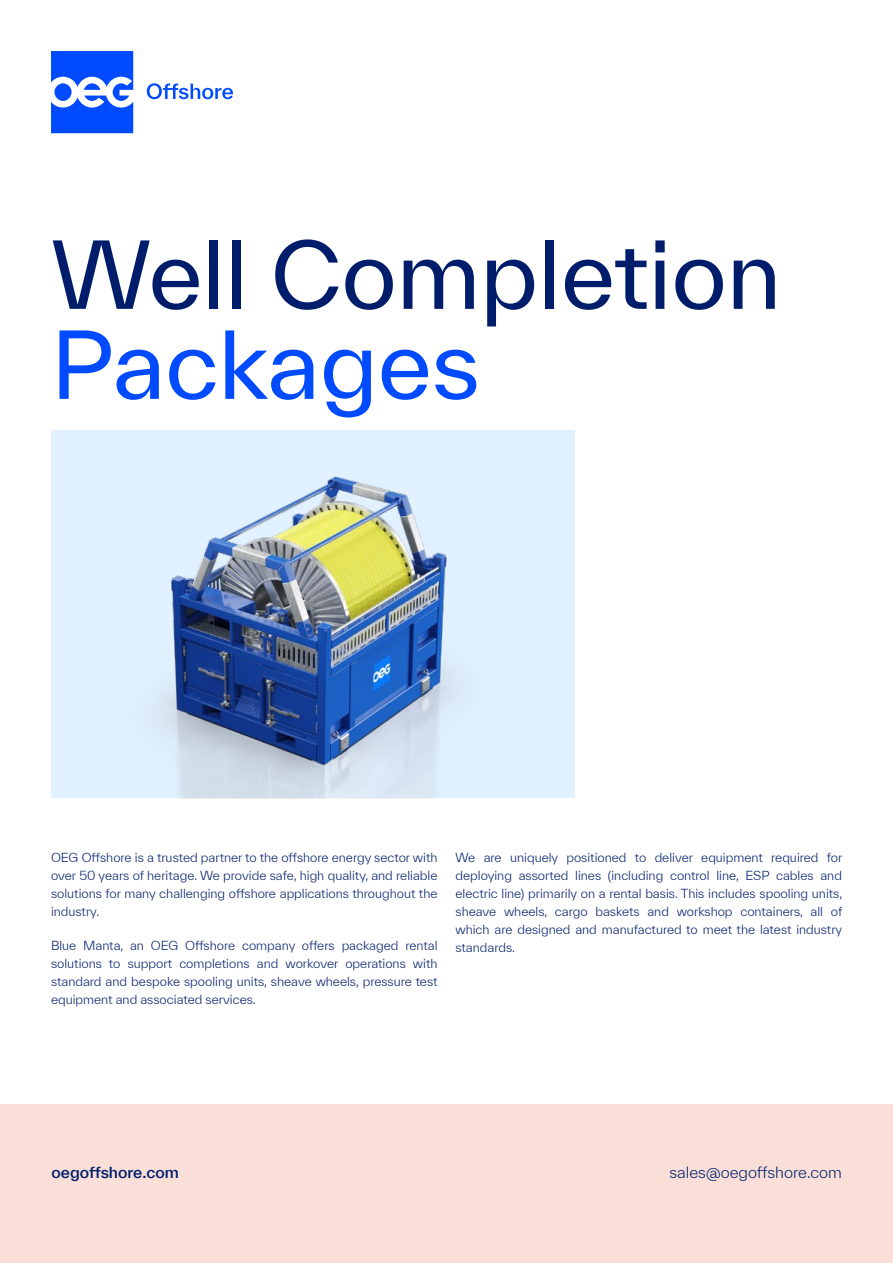
<style>
.page{position:relative;width:893px;height:1263px;background:#fff}
.page>*{position:absolute;margin:0;border:0;box-sizing:border-box;transform-origin:0 0}
.t1{font:90px "TWK Everett OEG";color:#001d6c}
.t2{font:90px "TWK Everett OEG";color:#004bff}
.t3{font:300 15px "TWK Everett OEG";color:#001d6c}
.t4{font:500 15px "TWK Everett OEG";color:#001d6c}
.t5{font:300 12px/18px "TWK Everett OEG";color:#001d6c;text-align:justify}
</style>
<div class="page">
<svg style="left:51px;top:51px;width:82px;height:82px"></svg>
<div style="left:54px;top:83px;width:18px;height:18px;background:#004bff;border-radius:50%"></div>
<svg style="left:147px;top:83px;width:86px;height:16px"></svg>
<div style="left:0;top:1105px;width:893px;height:158px;background:#f9dfd7"></div>
<img style="left:51px;top:431px;width:523px;height:367px">
<h1 class="t1" style="left:51px;top:213px;width:732px">Well Completion</h1>
<h1 class="t2" style="left:51px;top:303px;width:430px">Packages</h1>
<p class="t5" style="left:51px;top:849px;width:388px">OEG Offshore is a trusted partner to the offshore energy sector with over 50 years of heritage. We provide safe, high quality, and reliable solutions for many challenging offshore applications throughout the industry.</p>
<p class="t5" style="left:51px;top:937px;width:388px">Blue Manta, an OEG Offshore company offers packaged rental solutions to support completions and workover operations with standard and bespoke spooling units, sheave wheels, pressure test equipment and associated services.</p>
<p class="t5" style="left:455px;top:849px;width:388px">We are uniquely positioned to deliver equipment required for deploying assorted lines (including control line, ESP cables and electric line) primarily on a rental basis. This includes spooling units, sheave wheels, cargo baskets and workshop containers, all of which are designed and manufactured to meet the latest industry standards.</p>
<p class="t4" style="left:52px;top:1161px;width:129px">oegoffshore.com</p>
<p class="t3" style="left:670px;top:1162px;width:174px">sales@oegoffshore.com</p>
</div>
